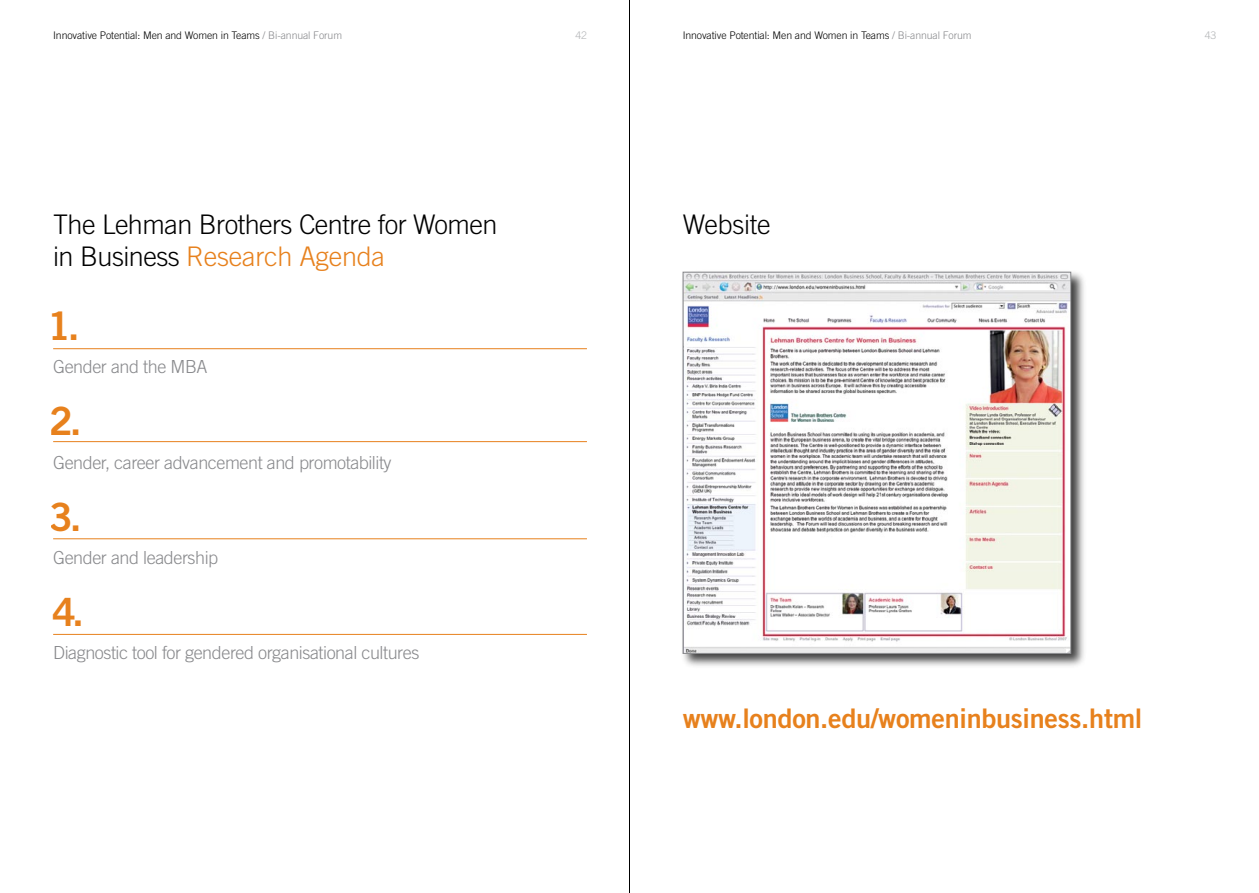
<style>
.page{position:relative;width:1259px;height:893px;background:#fff}
.page>*{position:absolute;margin:0;border:0;box-sizing:border-box;transform-origin:0 0}
.t1{font:39px "Trade Gothic Bold Two";color:#e7811d}
.t2{font:300 27px/32.4px "Trade Gothic";letter-spacing:-.02em;color:#000}
.t3{font:27px "Trade Gothic Bold Two";letter-spacing:-.01em;color:#e7811d}
.t4{font:300 18px "Trade Gothic";letter-spacing:-.025em;color:#88898c}
.t5{font:300 10.5px "Trade Gothic";letter-spacing:-.01em;color:#000}
.t6{font:300 10.5px "Trade Gothic";color:#b3b5b7}
.s1{color:#88898c}
.s2{color:#e7811d}
</style>
<div class="page">
<hr style="left:53px;top:348px;width:534px;height:1px;background:#e7811d">
<hr style="left:53px;top:441px;width:534px;height:1px;background:#e7811d">
<hr style="left:53px;top:538px;width:534px;height:1px;background:#e7811d">
<hr style="left:53px;top:634px;width:534px;height:1px;background:#e7811d">
<div style="left:680px;top:269px;width:406px;height:400px;background:#000;opacity:.75"></div>
<img style="left:684px;top:274px;width:385px;height:378px">
<div style="left:682px;top:272px;width:389px;height:382px;border:1px solid #88898c"></div>
<hr style="left:629px;top:0;width:1px;height:893px;background:#000">
<p class="t5" style="left:53px;top:29px;width:290px">Innovative Potential: Men and Women in Teams <span class="s1">/ Bi-annual Forum</span></p>
<p class="t6" style="left:575px;top:29px;width:13px">42</p>
<p class="t5" style="left:682px;top:29px;width:290px">Innovative Potential: Men and Women in Teams <span class="s1">/ Bi-annual Forum</span></p>
<p class="t6" style="left:1204px;top:29px;width:13px">43</p>
<h2 class="t2" style="left:53px;top:208px;width:446px">The Lehman Brothers Centre for Women in Business <span class="s2">Research Agenda</span></h2>
<h1 class="t1" style="left:48px;top:302px;width:33px">1.</h1>
<p class="t4" style="left:53px;top:356px;width:156px">Gender and the MBA</p>
<h1 class="t1" style="left:50px;top:397px;width:33px">2.</h1>
<p class="t4" style="left:53px;top:452px;width:340px">Gender, career advancement and promotability</p>
<h1 class="t1" style="left:50px;top:492px;width:33px">3.</h1>
<p class="t4" style="left:53px;top:547px;width:167px">Gender and leadership</p>
<h1 class="t1" style="left:52px;top:587px;width:33px">4.</h1>
<p class="t4" style="left:53px;top:642px;width:368px">Diagnostic tool for gendered organisational cultures</p>
<h2 class="t2" style="left:682px;top:208px;width:89px">Website</h2>
<h2 class="t3" style="left:682px;top:701px;width:461px">www.london.edu/womeninbusiness.html</h2>
</div>
